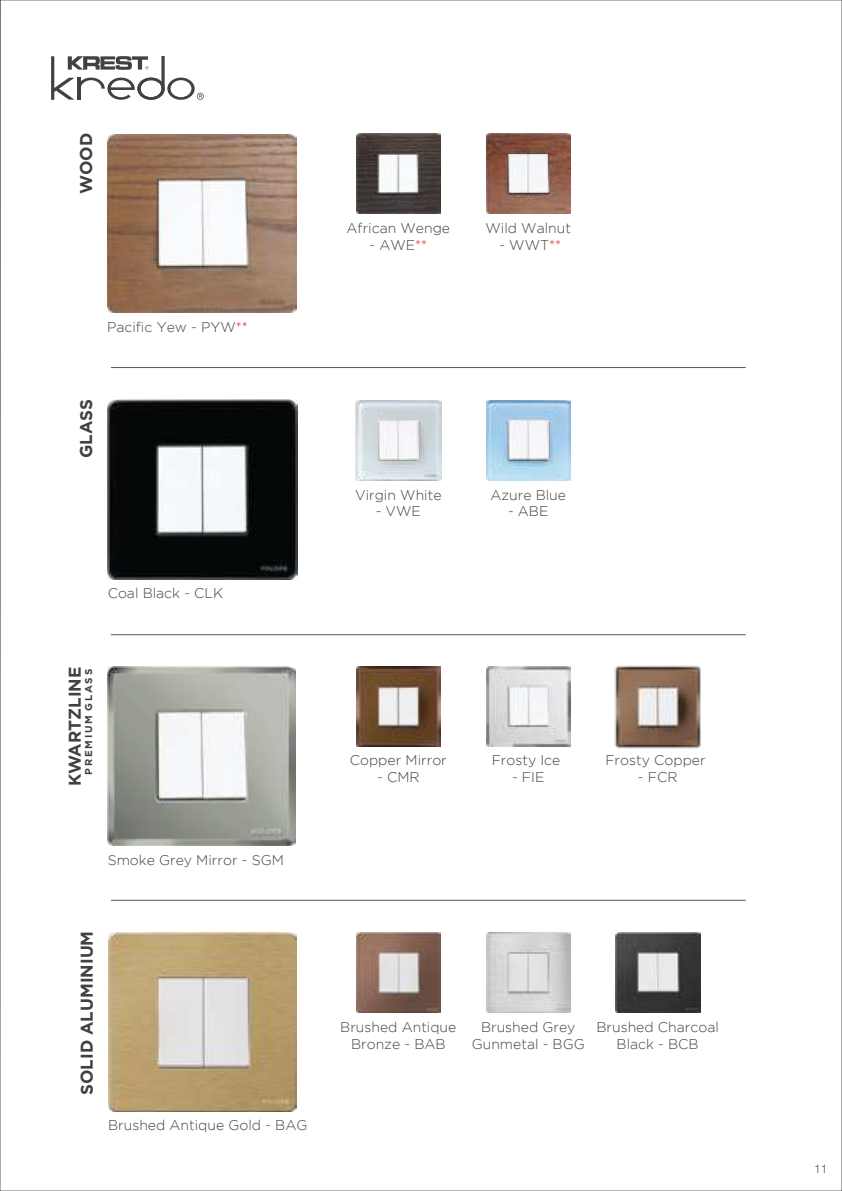
<style>
.page{position:relative;width:842px;height:1191px;background:#fff}
.page>*{position:absolute;margin:0;border:0;box-sizing:border-box;transform-origin:0 0}
.t1{font:700 17px "Gotham";color:#414042}
.t2{font:700 17px "Gotham";color:#414042}
.t3{font:300 14px/16.8px "Gotham";color:#414042;text-align:center}
.t4{font:300 12px "Helvetica Neue";color:#58595b}
.t5{font:700 10px "Gotham";color:#414042}
.s1{color:#ed1d24}
</style>
<div class="page">
<hr style="left:111px;top:367px;width:635px;height:1px;background:#58595b">
<hr style="left:111px;top:634px;width:635px;height:1px;background:#58595b">
<hr style="left:111px;top:900px;width:635px;height:1px;background:#58595b">
<img style="left:107px;top:134px;width:190px;height:179px">
<img style="left:486px;top:133px;width:84px;height:81px">
<img style="left:508px;top:154px;width:40px;height:39px">
<img style="left:108px;top:400px;width:190px;height:180px">
<img style="left:486px;top:400px;width:84px;height:80px">
<img style="left:508px;top:420px;width:40px;height:39px">
<img style="left:356px;top:400px;width:85px;height:80px">
<img style="left:378px;top:420px;width:40px;height:40px">
<img style="left:356px;top:133px;width:84px;height:81px">
<img style="left:486px;top:666px;width:84px;height:80px">
<img style="left:615px;top:665px;width:86px;height:83px">
<img style="left:108px;top:667px;width:188px;height:178px">
<img style="left:356px;top:666px;width:84px;height:80px">
<img style="left:357px;top:932px;width:83px;height:80px">
<img style="left:615px;top:932px;width:85px;height:80px">
<img style="left:108px;top:932px;width:188px;height:179px">
<img style="left:486px;top:932px;width:84px;height:80px">
<svg style="left:51px;top:56px;width:153px;height:44px"></svg>
<p class="t1" style="left:79px;top:194px;width:63px;rotate:-90deg">WOOD</p>
<p class="t3" style="left:107px;top:318px;width:142px">Pacific Yew - PYW<span class="s1">**</span></p>
<p class="t1" style="left:79px;top:458px;width:61px;rotate:-90deg">GLASS</p>
<p class="t3" style="left:108px;top:585px;width:117px">Coal Black - CLK</p>
<p class="t2" style="left:67px;top:786px;width:121px;rotate:-90deg">KWARTZLINE</p>
<p class="t5" style="left:84px;top:775px;width:107px;rotate:-90deg">P R E M I U M G L A S S</p>
<p class="t3" style="left:108px;top:852px;width:178px">Smoke Grey Mirror - SGM</p>
<p class="t1" style="left:79px;top:1095px;width:166px;rotate:-90deg">SOLID ALUMINIUM</p>
<p class="t3" style="left:108px;top:1117px;width:201px">Brushed Antique Gold - BAG</p>
<p class="t3" style="left:347px;top:220px;width:105px">African Wenge</p>
<p class="t3" style="left:369px;top:237px;width:59px">- AWE<span class="s1">**</span></p>
<p class="t3" style="left:485px;top:220px;width:87px">Wild Walnut</p>
<p class="t3" style="left:499px;top:237px;width:63px">- WWT<span class="s1">**</span></p>
<p class="t3" style="left:355px;top:487px;width:88px">Virgin White</p>
<p class="t3" style="left:376px;top:503px;width:47px">- VWE</p>
<p class="t3" style="left:490px;top:487px;width:77px">Azure Blue</p>
<p class="t3" style="left:508px;top:503px;width:42px">- ABE</p>
<p class="t3" style="left:350px;top:752px;width:99px">Copper Mirror</p>
<p class="t3" style="left:377px;top:769px;width:44px">- CMR</p>
<p class="t3" style="left:492px;top:752px;width:70px">Frosty Ice</p>
<p class="t3" style="left:512px;top:769px;width:34px">- FIE</p>
<p class="t3" style="left:605px;top:752px;width:102px">Frosty Copper</p>
<p class="t3" style="left:638px;top:769px;width:41px">- FCR</p>
<p class="t3" style="left:340px;top:1019px;width:118px">Brushed Antique<br>Bronze - BAB</p>
<p class="t3" style="left:596px;top:1019px;width:124px">Brushed Charcoal<br>Black - BCB</p>
<p class="t3" style="left:472px;top:1019px;width:114px">Brushed Grey<br>Gunmetal - BGG</p>
<p class="t4" style="left:814px;top:1163px;width:15px">11</p>
</div>
